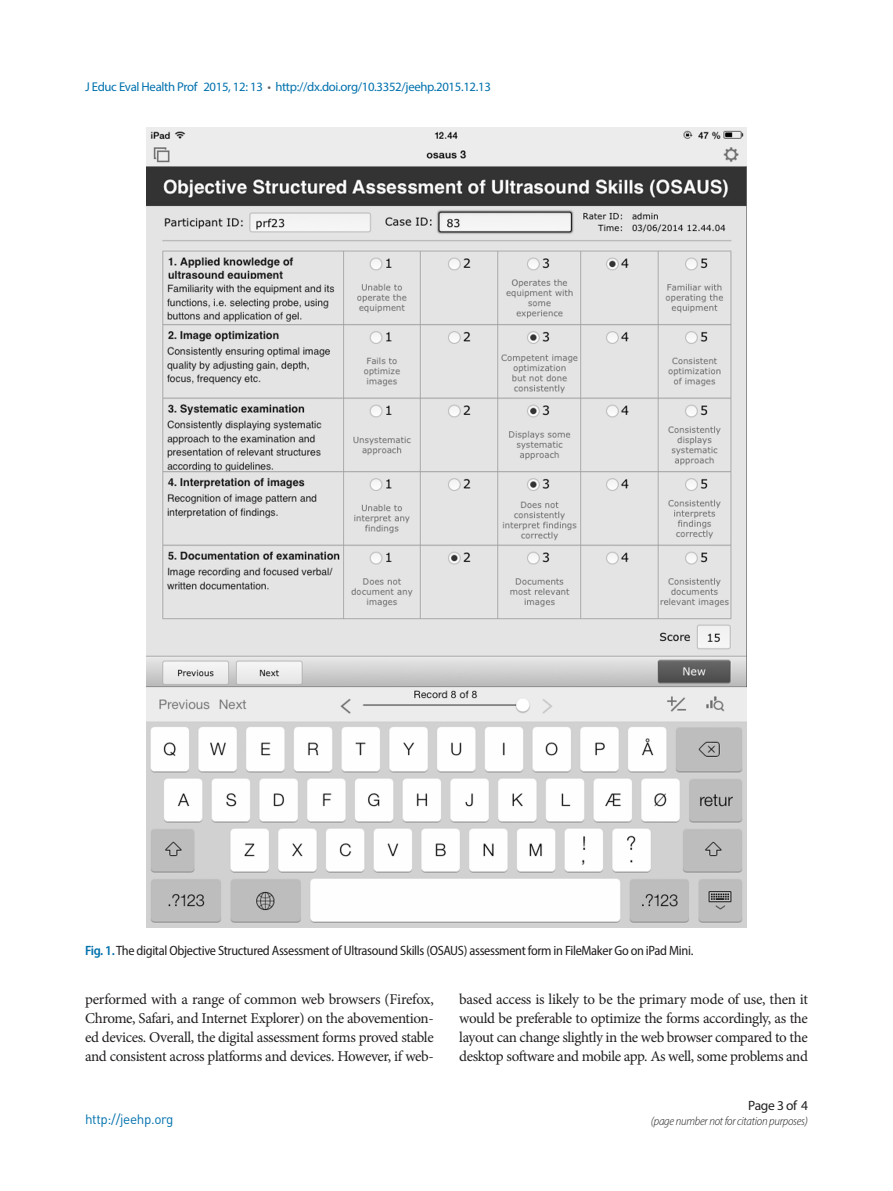
<style>
.page{position:relative;width:893px;height:1191px;background:#fff}
.page>*{position:absolute;margin:0;border:0;box-sizing:border-box;transform-origin:0 0}
.본문{font:15px/18.8px "Minion Pro";letter-spacing:-.03em;color:#231f20;text-align:justify}
.표_제목__그림_설명{font:semi-condensed 13.5px "Myriad Pro";letter-spacing:-.025em;color:#231f20}
.t1{font:13.5px "DIN Pro";letter-spacing:-.025em;color:#0071ad}
.t2{font:13.5px "Myriad Pro";letter-spacing:-.025em;color:#231f20}
.t3{font:12.75px "Myriad Pro";letter-spacing:-.025em;color:#0071ad}
.t4{font:italic 300 semi-condensed 12px "Myriad Pro";letter-spacing:-.02em;color:#231f20}
.s1{color:#636366}
.s2{font-weight:600;color:#0071ad}
</style>
<div class="page">
<img style="left:147px;top:128px;width:599px;height:799px">
<p class="t3" style="left:85px;top:79px;width:407px">J Educ Eval Health Prof 2015, 12: 13 <span class="s1">•</span> http://dx.doi.org/10.3352/jeehp.2015.12.13</p>
<p class="표_제목__그림_설명" style="left:85px;top:942px;width:610px"><span class="s2">Fig. 1.</span> The digital Objective Structured Assessment of Ultrasound Skills (OSAUS) assessment form in FileMaker Go on iPad Mini.</p>
<p class="본문" style="left:85px;top:990px;width:350px">performed with a range of common web browsers (Firefox, Chrome, Safari, and Internet Explorer) on the abovemention&shy;ed devices. Overall, the digital assessment forms proved stable and consistent across platforms and devices. However, if web-</p>
<p class="본문" style="left:459px;top:990px;width:350px">based access is likely to be the primary mode of use, then it would be preferable to optimize the forms accordingly, as the layout can change slightly in the web browser compared to the desktop software and mobile app. As well, some problems and</p>
<p class="t2" style="left:748px;top:1097px;width:61px">Page 3 of 4</p>
<p class="t1" style="left:85px;top:1110px;width:90px">http://jeehp.org</p>
<p class="t4" style="left:651px;top:1114px;width:159px">(page number not for citation purposes)</p>
</div>
